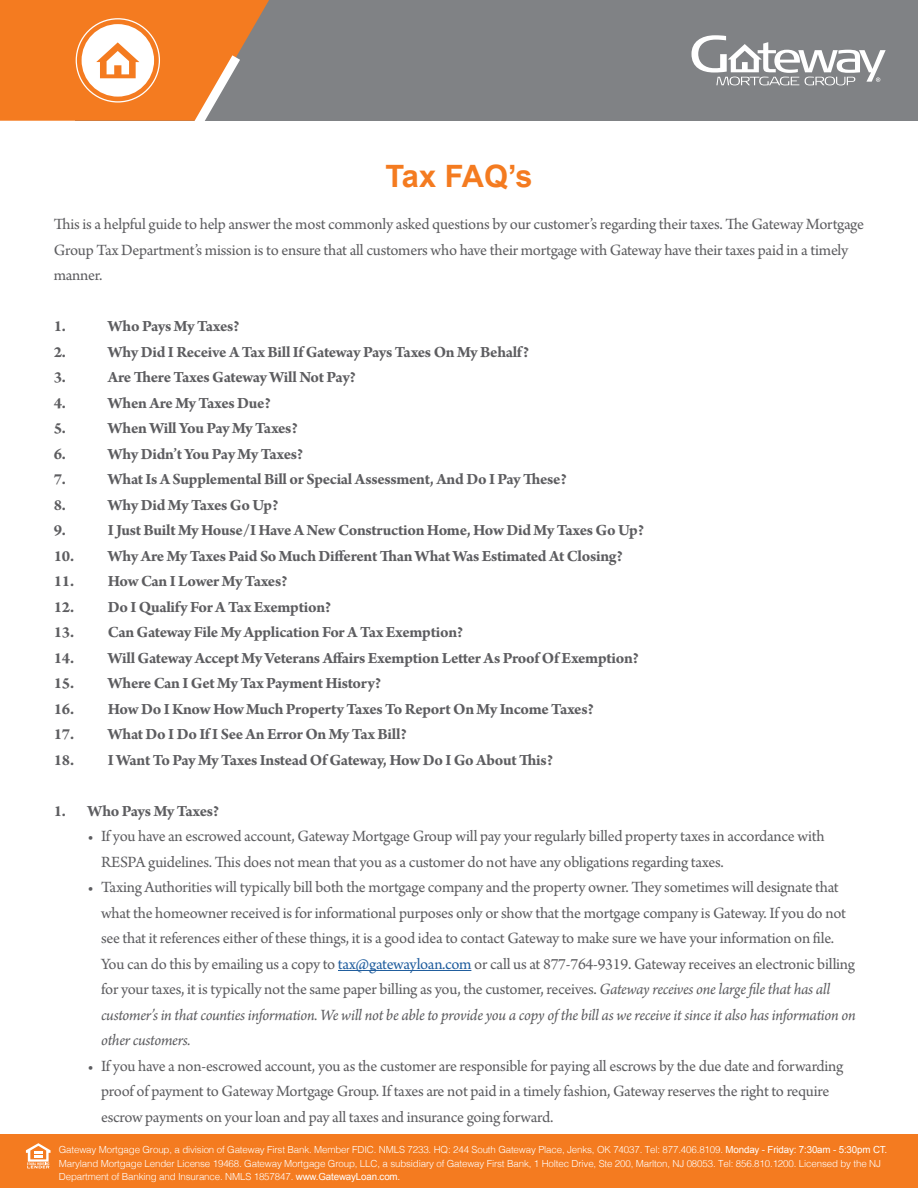
<style>
.page{position:relative;width:918px;height:1188px;background:#fff}
.page>*{position:absolute;margin:0;border:0;box-sizing:border-box;transform-origin:0 0}
.t1{font:700 30.75px "Arial";letter-spacing:-.03em;color:#f47b20}
.t2{font:16.5px/25.5px "Arno Pro";letter-spacing:-.015em;color:#5d5d60}
.t3{font:700 16.5px "Arno Pro";letter-spacing:-.02em;color:#5d5d60}
.t4{font:300 9.75px/13.5px "Helvetica";letter-spacing:-.015em;color:#fff}
.s1{color:#215e9e}
.s2{font-style:italic}
.s3{font-family:"Arial";font-weight:400}
</style>
<div class="page">
<div style="left:0;top:1134px;width:918px;height:54px;background:#f47b20"></div>
<svg style="left:26px;top:1143px;width:25px;height:25px"></svg>
<div style="left:76px;top:0;width:842px;height:121px;background:#808285"></div>
<svg style="left:692px;top:35px;width:194px;height:50px"></svg>
<svg style="left:0;top:0;width:269px;height:121px;background:#e78d4a"></svg>
<hr style="left:338px;top:970px;width:133px;height:1px;background:#215e9e">
<h1 class="t1" style="left:385px;top:156px;width:149px">Tax FAQ’s</h1>
<p class="t2" style="left:54px;top:213px;width:812px">This is a helpful guide to help answer the most commonly asked questions by our customer’s regarding their taxes. The Gateway Mortgage<br>Group Tax Department’s mission is to ensure that all customers who have their mortgage with Gateway have their taxes paid in a timely manner.</p>
<p class="t3" style="left:54px;top:317px;width:14px">1.</p>
<p class="t3" style="left:108px;top:317px;width:133px">Who Pays My Taxes?</p>
<p class="t3" style="left:54px;top:342px;width:14px">2.</p>
<p class="t3" style="left:108px;top:342px;width:423px">Why Did I Receive A Tax Bill If Gateway Pays Taxes On My Behalf?</p>
<p class="t3" style="left:54px;top:368px;width:14px">3.</p>
<p class="t3" style="left:108px;top:368px;width:250px">Are There Taxes Gateway Will Not Pay?</p>
<p class="t3" style="left:54px;top:393px;width:14px">4.</p>
<p class="t3" style="left:108px;top:393px;width:164px">When Are My Taxes Due?</p>
<p class="t3" style="left:54px;top:419px;width:14px">5.</p>
<p class="t3" style="left:108px;top:419px;width:191px">When Will You Pay My Taxes?</p>
<p class="t3" style="left:54px;top:444px;width:14px">6.</p>
<p class="t3" style="left:108px;top:444px;width:197px">Why Didn’t You Pay My Taxes?</p>
<p class="t3" style="left:54px;top:470px;width:14px">7.</p>
<p class="t3" style="left:108px;top:470px;width:460px">What Is A Supplemental Bill or Special Assessment, And Do I Pay These?</p>
<p class="t3" style="left:54px;top:495px;width:14px">8.</p>
<p class="t3" style="left:108px;top:495px;width:172px">Why Did My Taxes Go Up?</p>
<p class="t3" style="left:54px;top:521px;width:14px">9.</p>
<p class="t3" style="left:108px;top:521px;width:538px">I Just Built My House/I Have A New Construction Home, How Did My Taxes Go Up?</p>
<p class="t3" style="left:54px;top:546px;width:571px">10. Why Are My Taxes Paid So Much Different Than What Was Estimated At Closing?</p>
<p class="t3" style="left:54px;top:572px;width:235px">11. How Can I Lower My Taxes?</p>
<p class="t3" style="left:54px;top:597px;width:279px">12. Do I Qualify For A Tax Exemption?</p>
<p class="t3" style="left:54px;top:623px;width:411px">13. Can Gateway File My Application For A Tax Exemption?</p>
<p class="t3" style="left:54px;top:648px;width:587px">14. Will Gateway Accept My Veterans Affairs Exemption Letter As Proof Of Exemption?</p>
<p class="t3" style="left:54px;top:674px;width:329px">15. Where Can I Get My Tax Payment History?</p>
<p class="t3" style="left:54px;top:699px;width:542px">16. How Do I Know How Much Property Taxes To Report On My Income Taxes?</p>
<p class="t3" style="left:54px;top:725px;width:354px">17. What Do I Do If I See An Error On My Tax Bill?</p>
<p class="t3" style="left:54px;top:750px;width:501px">18. I Want To Pay My Taxes Instead Of Gateway, How Do I Go About This?</p>
<p class="t3" style="left:54px;top:801px;width:167px">1. Who Pays My Taxes?</p>
<p class="t2" style="left:101px;top:824px;width:725px;text-indent:-13px">• If you have an escrowed account, Gateway Mortgage Group will pay your regularly billed property taxes in accordance with<br>RESPA guidelines. This does not mean that you as a customer do not have any obligations regarding taxes.</p>
<p class="t2" style="left:101px;top:875px;width:756px;text-indent:-13px">• Taxing Authorities will typically bill both the mortgage company and the property owner. They sometimes will designate that what the homeowner received is for informational purposes only or show that the mortgage company is Gateway. If you do not see that it references either of these things, it is a good idea to contact Gateway to make sure we have your information on file.<br>You can do this by emailing us a copy to <span class="s1">tax@gatewayloan.com</span> or call us at 877-764-9319. Gateway receives an electronic billing for your taxes, it is typically not the same paper billing as you, the customer, receives. <span class="s2">Gateway receives one large file that has all customer’s in that counties information. We will not be able to provide you a copy of the bill as we receive it since it also has information on other customers.</span></p>
<p class="t2" style="left:101px;top:1054px;width:744px;text-indent:-13px">• If you have a non-escrowed account, you as the customer are responsible for paying all escrows by the due date and forwarding proof of payment to Gateway Mortgage Group. If taxes are not paid in a timely fashion, Gateway reserves the right to require escrow payments on your loan and pay all taxes and insurance going forward.</p>
<p class="t4" style="left:59px;top:1142px;width:830px">Gateway Mortgage Group, a division of Gateway First Bank. Member FDIC. NMLS 7233. HQ: 244 South Gateway Place, Jenks, OK 74037. Tel: 877.406.8109. <span class="s3">Monday - Friday: 7:30am - 5:30pm CT.<br></span>Maryland Mortgage Lender License 19468. Gateway Mortgage Group, LLC, a subsidiary of Gateway First Bank, 1 Holtec Drive, Ste 200, Marlton, NJ 08053. Tel: 856.810.1200. Licensed by the NJ<br>Department of Banking and Insurance. NMLS 1857847. <span class="s3">www.GatewayLoan.com.</span></p>
</div>
